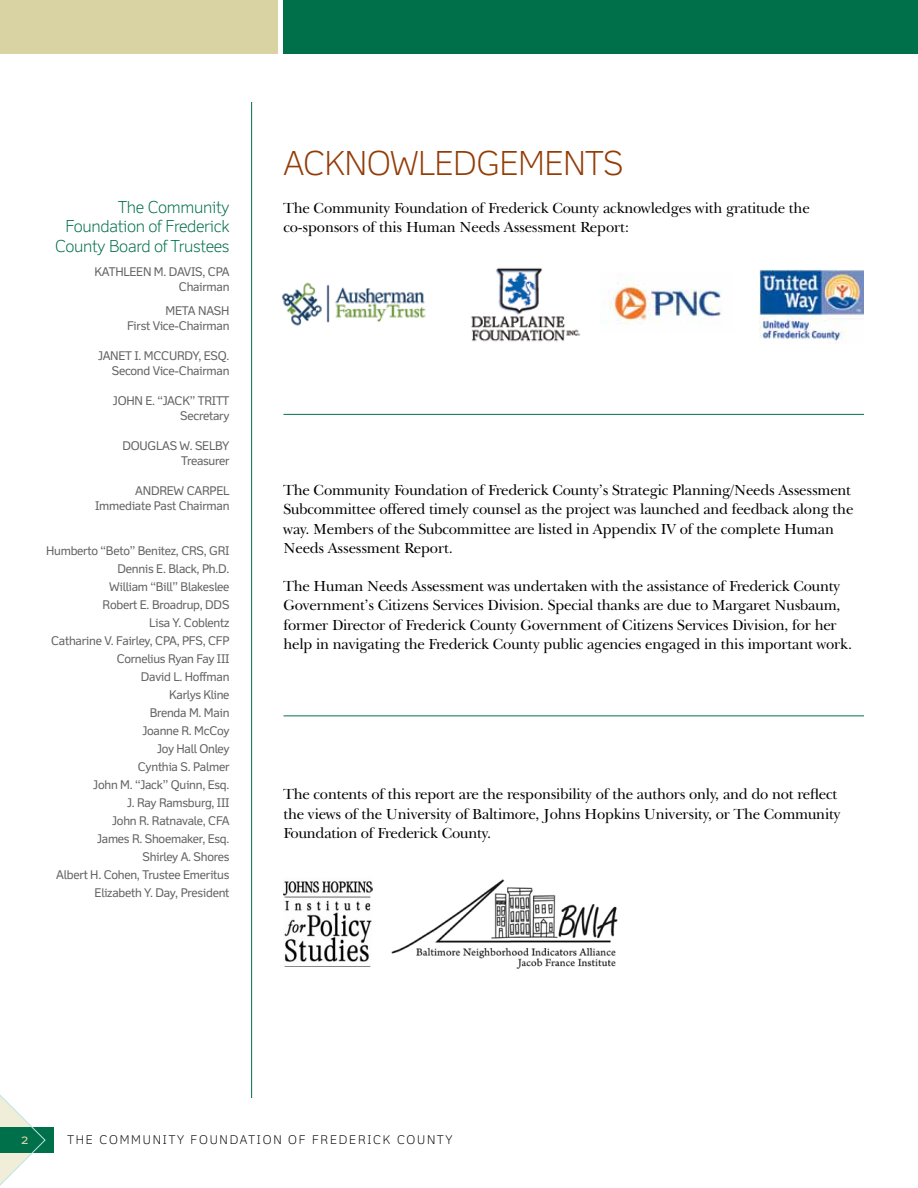
<style>
.page{position:relative;width:918px;height:1188px;background:#fff}
.page>*{position:absolute;margin:0;border:0;box-sizing:border-box;transform-origin:0 0}
.t1{font:300 33px "Felbridge";letter-spacing:-.015em;color:#933c06}
.t2{font:300 16.5px/19.5px "Felbridge";letter-spacing:-.02em;color:#00704a;text-align:right}
.t3{font:15px/19.5px "New Baskerville IT Cby BT";letter-spacing:-.015em;color:#000}
.t4{font:12.75px "Felbridge";color:#d9d3a4}
.t5{font:12px/15px "Felbridge";letter-spacing:-.02em;color:#636466;text-align:right}
.t6{font:300 12px "Felbridge";letter-spacing:.15em;color:#000}
</style>
<div class="page">
<div style="left:284px;top:0;width:634px;height:54px;background:#00704a"></div>
<div style="left:0;top:0;width:278px;height:54px;background:#d9d3a4"></div>
<div style="left:0;top:1127px;width:54px;height:26px;background:#00704a"></div>
<svg style="left:0;top:1095px;width:46px;height:91px"></svg>
<img style="left:281px;top:282px;width:145px;height:44px">
<img style="left:471px;top:268px;width:110px;height:74px">
<img style="left:603px;top:283px;width:119px;height:41px">
<img style="left:760px;top:270px;width:104px;height:71px">
<img style="left:391px;top:879px;width:227px;height:90px">
<img style="left:284px;top:881px;width:88px;height:86px">
<hr style="left:284px;top:716px;width:580px;height:1px;background:#00704a">
<hr style="left:284px;top:414px;width:580px;height:1px;background:#00704a">
<hr style="left:251px;top:102px;width:1px;height:996px;background:#00704a">
<p class="t2" style="left:55px;top:197px;width:176px">The Community<br>Foundation of Frederick<br>County Board of Trustees</p>
<p class="t5" style="left:94px;top:264px;width:137px">Kath leen M . Davis, CPA<br>Chairman</p>
<p class="t5" style="left:127px;top:303px;width:104px">M eta Nash<br>First Vice-Chairman</p>
<p class="t5" style="left:98px;top:348px;width:133px">Janet I. M cCurdy, Esq.<br>Second Vice-Chairman</p>
<p class="t5" style="left:113px;top:393px;width:118px">Joh n E. “Jack” Tritt<br>Secretary</p>
<p class="t5" style="left:123px;top:438px;width:108px">Douglas W. Selby<br>Treasurer</p>
<p class="t5" style="left:95px;top:483px;width:136px">Andrew Carpel<br>Immediate Past Chairman</p>
<p class="t5" style="left:46px;top:543px;width:144px">Humberto “Beto” Benitez, CRS</p>
<p class="t5" style="left:204px;top:543px;width:13px">, GRI</p>
<p class="t5" style="left:118px;top:561px;width:113px">Dennis E. Black, Ph.D.</p>
<p class="t5" style="left:109px;top:579px;width:122px">William “Bill” Blakeslee</p>
<p class="t5" style="left:103px;top:597px;width:112px">Robert E. Broadrup, DDS</p>
<p class="t5" style="left:149px;top:615px;width:82px">Lisa Y. Coblentz</p>
<p class="t5" style="left:51px;top:633px;width:180px">Catharine V. Fairley, CPA, PFS, CFP</p>
<p class="t5" style="left:117px;top:651px;width:106px">Cornelius Ryan Fay III</p>
<p class="t5" style="left:141px;top:669px;width:90px">David L. Hoffman</p>
<p class="t5" style="left:169px;top:687px;width:62px">Karlys Kline</p>
<p class="t5" style="left:150px;top:705px;width:81px">Brenda M . Main</p>
<p class="t5" style="left:142px;top:723px;width:89px">Joanne R. McCoy</p>
<p class="t5" style="left:157px;top:741px;width:74px">Joy Hall Onley</p>
<p class="t5" style="left:138px;top:759px;width:93px">Cynthia S. Palmer</p>
<p class="t5" style="left:93px;top:777px;width:138px">John M. “Jack” Quinn, Esq.</p>
<p class="t5" style="left:127px;top:795px;width:95px">J. Ray Ramsburg, III</p>
<p class="t5" style="left:112px;top:813px;width:118px">John R. Ratnavale, CFA</p>
<p class="t5" style="left:97px;top:831px;width:134px">James R. Shoemaker, Esq.</p>
<p class="t5" style="left:142px;top:849px;width:89px">Shirley A. Shores</p>
<p class="t5" style="left:56px;top:867px;width:175px">Albert H. Cohen, Trustee Emeritus</p>
<p class="t5" style="left:95px;top:885px;width:136px">Elizabeth Y. Day, President</p>
<h1 class="t1" style="left:284px;top:143px;width:42px">Ackno</h1>
<h1 class="t1" style="left:390px;top:143px;width:131px">wledgement</h1>
<h1 class="t1" style="left:603px;top:143px;width:22px">s</h1>
<p class="t3" style="left:284px;top:198px;width:528px">The Community Foundation of Frederick County acknowledges with gratitude the co-sponsors of this Human Needs Assessment Report:</p>
<p class="t3" style="left:284px;top:480px;width:571px">The Community Foundation of Frederick County’s Strategic Planning/Needs Assessment Subcommittee offered timely counsel as the project was launched and feedback along the way. Members of the Subcommittee are listed in Appendix IV of the complete Human Needs Assessment Report.</p>
<p class="t3" style="left:284px;top:576px;width:570px">The Human Needs Assessment was undertaken with the assistance of Frederick County Government’s Citizens Services Division. Special thanks are due to Margaret Nusbaum, former Director of Frederick County Government of Citizens Services Division, for her help in navigating the Frederick County public agencies engaged in this important work.</p>
<p class="t3" style="left:284px;top:784px;width:559px">The contents of this report are the responsibility of the authors only, and do not reflect the views of the University of Baltimore, Johns Hopkins University, or The Community<br>Foundation of Frederick County.</p>
<p class="t4" style="left:22px;top:1132px;width:8px">2</p>
<p class="t6" style="left:68px;top:1132px;width:387px">THE COMMUNITY FOUNDATION OF FREDERICK COUNTY</p>
</div>
